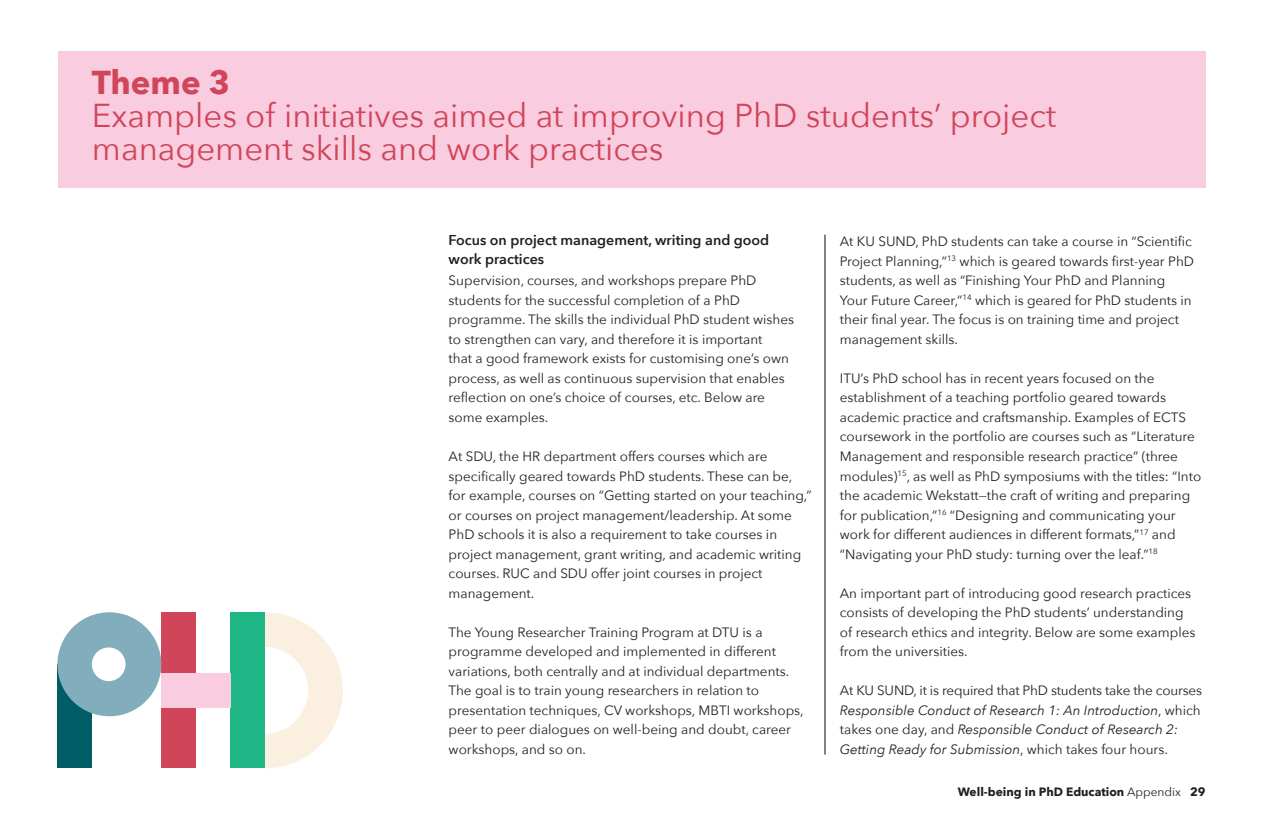
<style>
.page{position:relative;width:1263px;height:830px;background:#fff}
.page>*{position:absolute;margin:0;border:0;box-sizing:border-box;transform-origin:0 0}
.Rubrikker{font:33px "Avenir Next";color:#d0455a}
.Rubrikker-2{font:700 33px "Avenir Next";color:#d0455a}
.Mellemrubrik{font:600 14.25px/19.5px "Avenir Next";color:#231f20}
.Brødtekst{font:13.5px/19.5px "Avenir Next";color:#231f20}
.Brødtekst-2{font:italic 13.5px/19.5px "Avenir Next";color:#231f20}
.t1{font:700 12px "Avenir Next";color:#231f20}
.s1{font-style:normal}
.s2{font-weight:400}
</style>
<div class="page">
<hr style="left:825px;top:235px;width:1px;height:519px;background:#57585a">
<div style="left:58px;top:51px;width:1147px;height:137px;background:#f9ccdf"></div>
<div style="left:161px;top:612px;width:35px;height:155px;background:#d0455a"></div>
<div style="left:231px;top:612px;width:34px;height:155px;background:#1eb684"></div>
<div style="left:161px;top:673px;width:70px;height:35px;background:#f9ccdf"></div>
<div style="left:57px;top:664px;width:35px;height:103px;background:#005d66"></div>
<div style="left:57px;top:612px;width:104px;height:104px;background:#81adbc;border-radius:50%"></div>
<div style="left:92px;top:647px;width:34px;height:33px;background:#fff;border-radius:50%"></div>
<svg style="left:265px;top:612px;width:78px;height:155px"></svg>
<p class="Rubrikker-2" style="left:92px;top:54px;width:140px">Theme 3</p>
<p class="Rubrikker" style="left:92px;top:87px;width:966px">Examples of initiatives aimed at improving PhD students’ project</p>
<p class="Rubrikker" style="left:92px;top:120px;width:573px">management skills and work practices</p>
<p class="Mellemrubrik" style="left:449px;top:229px;width:322px">Focus on project management, writing and good work practices</p>
<p class="Brødtekst" style="left:449px;top:270px;width:347px">Supervision, courses, and workshops prepare PhD students for the successful completion of a PhD programme. The skills the individual PhD student wishes to strengthen can vary, and therefore it is important<br>that a good framework exists for customising one’s own process, as well as continuous supervision that enables reflection on one’s choice of courses, etc. Below are some examples.</p>
<p class="Brødtekst" style="left:449px;top:446px;width:364px">At SDU, the HR department offers courses which are specifically geared towards PhD students. These can be, for example, courses on “Getting started on your teaching,” or courses on project management/leadership. At some PhD schools it is also a requirement to take courses in project management, grant writing, and academic writing courses. RUC and SDU offer joint courses in project management.</p>
<p class="Brødtekst" style="left:449px;top:621px;width:357px">The Young Researcher Training Program at DTU is a programme developed and implemented in different variations, both centrally and at individual departments.<br>The goal is to train young researchers in relation to presentation techniques, CV workshops, MBTI workshops, peer to peer dialogues on well-being and doubt, career workshops, and so on.</p>
<p class="Brødtekst" style="left:840px;top:231px;width:356px">At KU SUND, PhD students can take a course in “Scientific Project Planning,”<sup>13</sup> which is geared towards first-year PhD students, as well as “Finishing Your PhD and Planning Your Future Career,”<sup>14</sup> which is geared for PhD students in their final year. The focus is on training time and project management skills.</p>
<p class="Brødtekst" style="left:840px;top:368px;width:363px">ITU’s PhD school has in recent years focused on the establishment of a teaching portfolio geared towards academic practice and craftsmanship. Examples of ECTS coursework in the portfolio are courses such as “Literature Management and responsible research practice” (three modules)<sup>15</sup>, as well as PhD symposiums with the titles: “Into the academic Wekstatt—the craft of writing and preparing for publication,”<sup>16</sup> “Designing and communicating your work for different audiences in different formats,”<sup>17</sup> and “Navigating your PhD study: turning over the leaf.”<sup>18</sup></p>
<p class="Brødtekst" style="left:840px;top:582px;width:357px">An important part of introducing good research practices consists of developing the PhD students’ understanding of research ethics and integrity. Below are some examples from the universities.</p>
<p class="Brødtekst-2" style="left:840px;top:679px;width:364px"><span class="s1">At KU SUND, it is required that PhD students take the courses </span>Responsible Conduct of Research 1: An Introduction<span class="s1">, which takes one day, and</span> Responsible Conduct of Research 2:<br>Getting Ready for Submission<span class="s1">, which takes four hours.</span></p>
<p class="t1" style="left:958px;top:781px;width:249px">Well-being in PhD Education <span class="s2">Appendix</span> 29</p>
</div>
